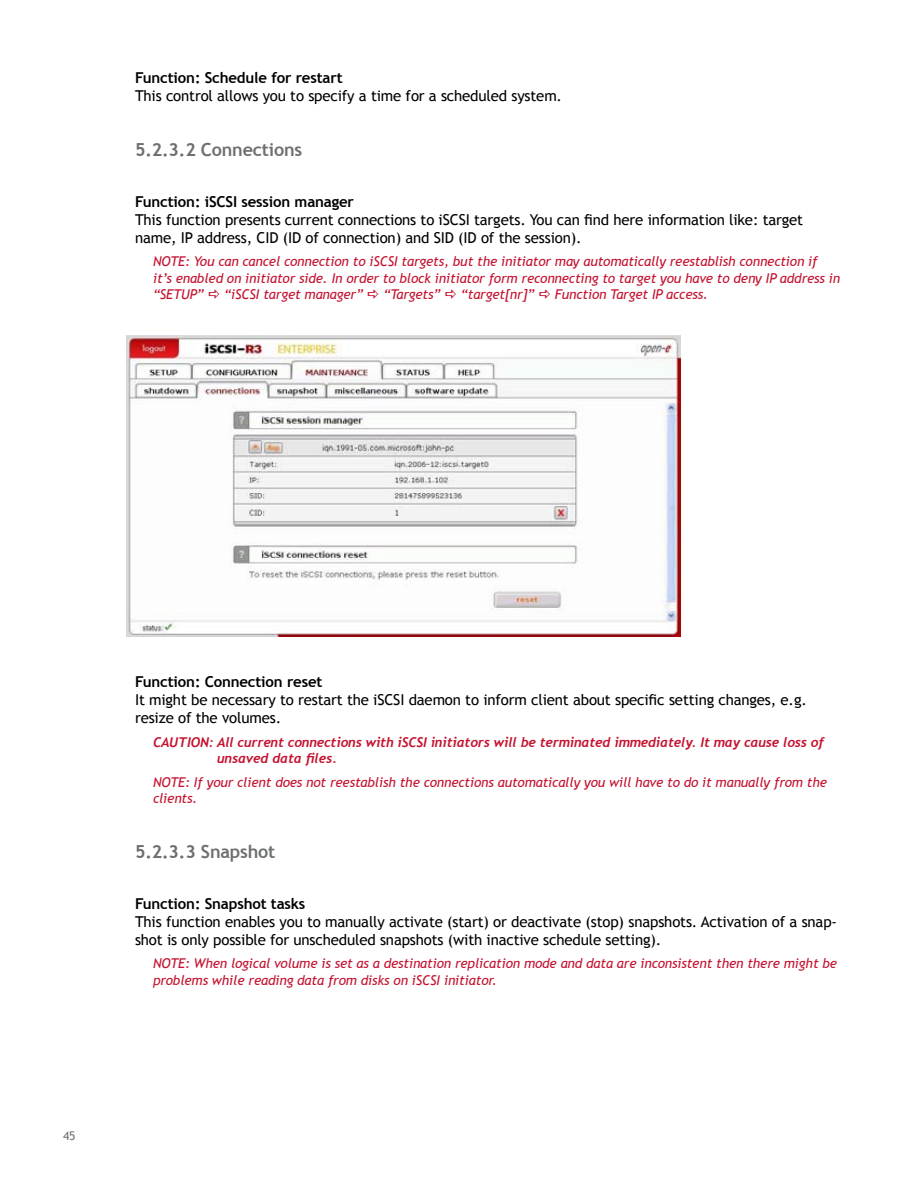
<style>
.page{position:relative;width:918px;height:1188px;background:#fff}
.page>*{position:absolute;margin:0;border:0;box-sizing:border-box;transform-origin:0 0}
.t1{font:700 18px "Trebuchet MS";letter-spacing:-.01em;color:#6d6f71}
.t2{font:15px/18px "Trebuchet MS";letter-spacing:-.01em;color:#000}
.t3{font:700 15px "Trebuchet MS";letter-spacing:-.01em;color:#000}
.t4{font:italic 13.5px/16.2px "Trebuchet MS";letter-spacing:-.01em;color:#c41230}
.t5{font:italic 700 13.5px/16.2px "Trebuchet";letter-spacing:-.01em;color:#c41230}
.t6{font:12px "Trebuchet MS";color:#6d6f71}
</style>
<div class="page">
<img style="left:126px;top:335px;width:555px;height:301px">
<p class="t3" style="left:135px;top:68px;width:209px">Function: Schedule for restart</p>
<p class="t2" style="left:135px;top:87px;width:429px">This control allows you to specify a time for a scheduled system.</p>
<h1 class="t1" style="left:135px;top:138px;width:169px">5.2.3.2 Connections</h1>
<p class="t3" style="left:135px;top:192px;width:221px">Function: iSCSI session manager</p>
<p class="t2" style="left:135px;top:211px;width:670px">This function presents current connections to iSCSI targets. You can find here information like: target name, IP address, CID (ID of connection) and SID (ID of the session).</p>
<p class="t4" style="left:153px;top:254px;width:689px">NOTE: You can cancel connection to iSCSI targets, but the initiator may automatically reestablish connection if<br>it’s enabled on initiator side. In order to block initiator form reconnecting to target you have to deny IP address in “SETUP”</p>
<p class="t4" style="left:224px;top:286px;width:140px">“iSCSI target manager”</p>
<p class="t4" style="left:383px;top:286px;width:59px">“Targets”</p>
<p class="t4" style="left:461px;top:286px;width:75px">“target[nr]”</p>
<p class="t4" style="left:555px;top:286px;width:155px">Function Target IP access.</p>
<p class="t6" style="left:63px;top:1129px;width:14px">45</p>
<p class="t3" style="left:135px;top:673px;width:189px">Function: Connection reset</p>
<p class="t2" style="left:135px;top:691px;width:673px">It might be necessary to restart the iSCSI daemon to inform client about specific setting changes, e.g. resize of the volumes.</p>
<p class="t5" style="left:217px;top:734px;width:608px;text-indent:-64px">CAUTION: All current connections with iSCSI initiators will be terminated immediately. It may cause loss of unsaved data files.</p>
<p class="t4" style="left:153px;top:774px;width:676px">NOTE: If your client does not reestablish the connections automatically you will have to do it manually from the clients.</p>
<h1 class="t1" style="left:135px;top:840px;width:142px">5.2.3.3 Snapshot</h1>
<p class="t3" style="left:135px;top:894px;width:172px">Function: Snapshot tasks</p>
<p class="t2" style="left:135px;top:913px;width:704px">This function enables you to manually activate (start) or deactivate (stop) snapshots. Activation of a snap&shy;shot is only possible for unscheduled snapshots (with inactive schedule setting).</p>
<p class="t4" style="left:153px;top:956px;width:686px">NOTE: When logical volume is set as a destination replication mode and data are inconsistent then there might be problems while reading data from disks on iSCSI initiator.</p>
</div>
